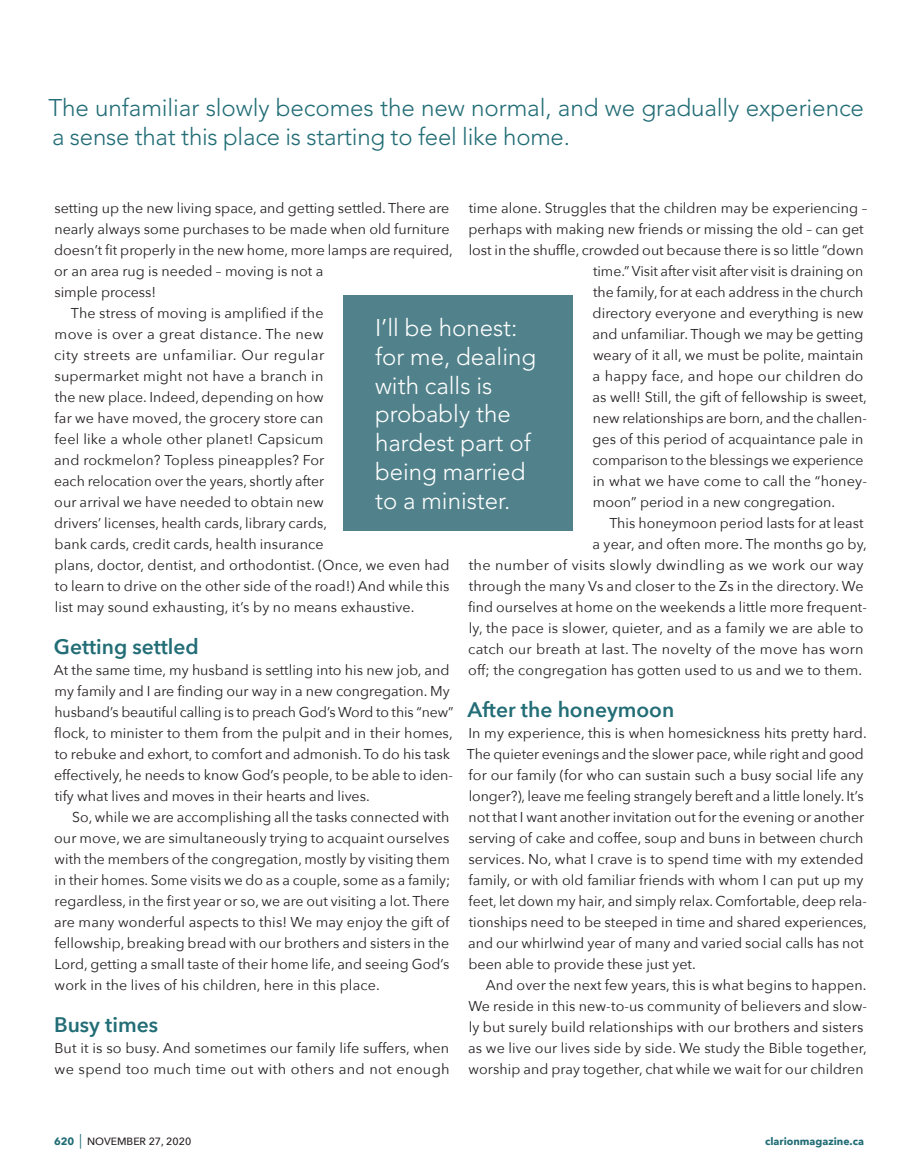
<style>
.page{position:relative;width:918px;height:1175px;background:#fff}
.page>*{position:absolute;margin:0;border:0;box-sizing:border-box;transform-origin:0 0}
.t1{font:300 24px/28.8px "Avenir";letter-spacing:-.005em;color:#226d76}
.t2{font:300 24px/28.8px "Avenir";color:#fff}
.t3{font:600 21px "Avenir Next";color:#226d76}
.t4{font:14.25px/21px "Avenir Next";color:#231f20}
.t5{font:14.25px "Avenir Next";letter-spacing:.02em;color:#231f20}
.t6{font:14.25px "Avenir Next";letter-spacing:.035em;color:#231f20}
.t7{font:14.25px "Avenir Next";letter-spacing:.025em;color:#231f20}
.t8{font:500 10.5px "Avenir Next";color:#231f20}
.t9{font:700 10.5px "Avenir Next";color:#226d76}
.s1{font-weight:700;color:#226d76}
.s2{font-size:14.7px;color:#226d76}
</style>
<div class="page">
<div style="left:344px;top:295px;width:229px;height:236px;background:#51828b"></div>
<h1 class="t1" style="left:48px;top:94px;width:817px">The unfamiliar slowly becomes the new normal, and we gradually experience a sense that this place is starting to feel like home.</h1>
<p class="t4" style="left:54px;top:197px;width:397px">setting up the new living space, and getting settled. There are</p>
<p class="t4" style="left:55px;top:218px;width:396px">nearly always some purchases to be made when old furniture</p>
<p class="t4" style="left:54px;top:239px;width:400px">doesn’t fit properly in the new home, more lamps are required,</p>
<p class="t4" style="left:54px;top:260px;width:271px">or an area rug is needed – moving is not a</p>
<p class="t4" style="left:54px;top:281px;width:103px">simple process!</p>
<p class="t4" style="left:71px;top:302px;width:254px">The stress of moving is amplified if the</p>
<p class="t7" style="left:55px;top:322px;width:271px">move is over a great distance. The new</p>
<p class="t6" style="left:54px;top:343px;width:272px">city streets are unfamiliar. Our regular</p>
<p class="t4" style="left:54px;top:365px;width:271px">supermarket might not have a branch in</p>
<p class="t4" style="left:55px;top:386px;width:270px">the new place. Indeed, depending on how</p>
<p class="t4" style="left:55px;top:407px;width:271px">far we have moved, the grocery store can</p>
<p class="t4" style="left:55px;top:428px;width:271px">feel like a whole other planet! Capsicum</p>
<p class="t4" style="left:54px;top:449px;width:272px">and rockmelon? Topless pineapples? For</p>
<p class="t4" style="left:54px;top:470px;width:272px">each relocation over the years, shortly after</p>
<p class="t4" style="left:54px;top:491px;width:271px">our arrival we have needed to obtain new</p>
<p class="t4" style="left:54px;top:512px;width:274px">drivers’ licenses, health cards, library cards,</p>
<p class="t4" style="left:54px;top:533px;width:271px">bank cards, credit cards, health insurance</p>
<p class="t4" style="left:55px;top:554px;width:397px">plans, doctor, dentist, and orthodontist. (Once, we even had</p>
<p class="t4" style="left:55px;top:575px;width:396px">to learn to drive on the other side of the road!) And while this</p>
<p class="t4" style="left:55px;top:596px;width:361px">list may sound exhausting, it’s by no means exhaustive.</p>
<h2 class="t3" style="left:54px;top:629px;width:146px">Getting settled</h2>
<p class="t4" style="left:54px;top:659px;width:402px">At the same time, my husband is settling into his new job, and my family and I are finding our way in a new congregation. My husband’s beautiful calling is to preach God’s Word to this “new” flock, to minister to them from the pulpit and in their homes, to rebuke and exhort, to comfort and admonish. To do his task effectively, he needs to know God’s people, to be able to iden&shy;tify what lives and moves in their hearts and lives.</p>
<p class="t4" style="left:54px;top:806px;width:398px;text-align:justify;text-indent:18px">So, while we are accomplishing all the tasks connected with our move, we are simultaneously trying to acquaint ourselves with the members of the congregation, mostly by visiting them in their homes. Some visits we do as a couple, some as a family; regardless, in the first year or so, we are out visiting a lot. There are many wonderful aspects to this! We may enjoy the gift of fellowship, breaking bread with our brothers and sisters in the Lord, getting a small taste of their home life, and seeing God’s work in the lives of his children, here in this place.</p>
<h2 class="t3" style="left:54px;top:1007px;width:105px">Busy times</h2>
<p class="t4" style="left:54px;top:1037px;width:397px">But it is so busy. And sometimes our family life suffers, when we spend too much time out with others and not enough</p>
<p class="t4" style="left:469px;top:197px;width:400px">time alone. Struggles that the children may be experiencing –</p>
<p class="t4" style="left:469px;top:218px;width:397px">perhaps with making new friends or missing the old – can get</p>
<p class="t4" style="left:469px;top:239px;width:396px">lost in the shuffle, crowded out because there is so little “down</p>
<p class="t4" style="left:593px;top:260px;width:272px">time.” Visit after visit after visit is draining on</p>
<p class="t4" style="left:593px;top:281px;width:272px">the family, for at each address in the church</p>
<p class="t4" style="left:593px;top:302px;width:273px">directory everyone and everything is new</p>
<p class="t4" style="left:593px;top:323px;width:272px">and unfamiliar. Though we may be getting</p>
<p class="t4" style="left:593px;top:344px;width:272px">weary of it all, we must be polite, maintain</p>
<p class="t4" style="left:593px;top:365px;width:272px">a happy face, and hope our children do</p>
<p class="t4" style="left:593px;top:386px;width:276px">as well! Still, the gift of fellowship is sweet,</p>
<p class="t4" style="left:593px;top:407px;width:276px">new relationships are born, and the challen-</p>
<p class="t4" style="left:593px;top:428px;width:272px">ges of this period of acquaintance pale in</p>
<p class="t4" style="left:593px;top:449px;width:272px">comparison to the blessings we experience</p>
<p class="t4" style="left:593px;top:470px;width:276px">in what we have come to call the “honey-</p>
<p class="t4" style="left:593px;top:491px;width:244px">moon” period in a new congregation.</p>
<p class="t4" style="left:609px;top:512px;width:256px">This honeymoon period lasts for at least</p>
<p class="t4" style="left:593px;top:533px;width:276px">a year, and often more. The months go by,</p>
<p class="t5" style="left:469px;top:553px;width:396px">the number of visits slowly dwindling as we work our way</p>
<p class="t4" style="left:469px;top:575px;width:396px">through the many Vs and closer to the Zs in the directory. We</p>
<p class="t4" style="left:468px;top:596px;width:400px">find ourselves at home on the weekends a little more frequent-</p>
<p class="t4" style="left:469px;top:617px;width:396px">ly, the pace is slower, quieter, and as a family we are able to</p>
<p class="t5" style="left:468px;top:637px;width:397px">catch our breath at last. The novelty of the move has worn</p>
<p class="t4" style="left:468px;top:659px;width:396px">off; the congregation has gotten used to us and we to them.</p>
<h2 class="t3" style="left:468px;top:692px;width:208px">After the honeymoon</h2>
<p class="t4" style="left:467px;top:722px;width:401px">In my experience, this is when homesickness hits pretty hard.<br>The quieter evenings and the slower pace, while right and good for our family (for who can sustain such a busy social life any longer?), leave me feeling strangely bereft and a little lonely. It’s not that I want another invitation out for the evening or another serving of cake and coffee, soup and buns in between church services. No, what I crave is to spend time with my extended family, or with old familiar friends with whom I can put up my feet, let down my hair, and simply relax. Comfortable, deep rela&shy;tionships need to be steeped in time and shared experiences, and our whirlwind year of many and varied social calls has not been able to provide these just yet.</p>
<p class="t4" style="left:468px;top:974px;width:400px;text-indent:18px">And over the next few years, this is what begins to happen.<br>We reside in this new-to-us community of believers and slow&shy;ly but surely build relationships with our brothers and sisters as we live our lives side by side. We study the Bible together, worship and pray together, chat while we wait for our children</p>
<h1 class="t2" style="left:375px;top:313px;width:163px">I’ll be honest: for me, dealing with calls is probably the hardest part of being married to a minister.</h1>
<p class="t8" style="left:54px;top:1132px;width:139px"><span class="s1">620</span> <span class="s2">|</span> NOVEMBER 27, 2020</p>
<p class="t9" style="left:765px;top:1131px;width:100px">clarionmagazine.ca</p>
</div>
